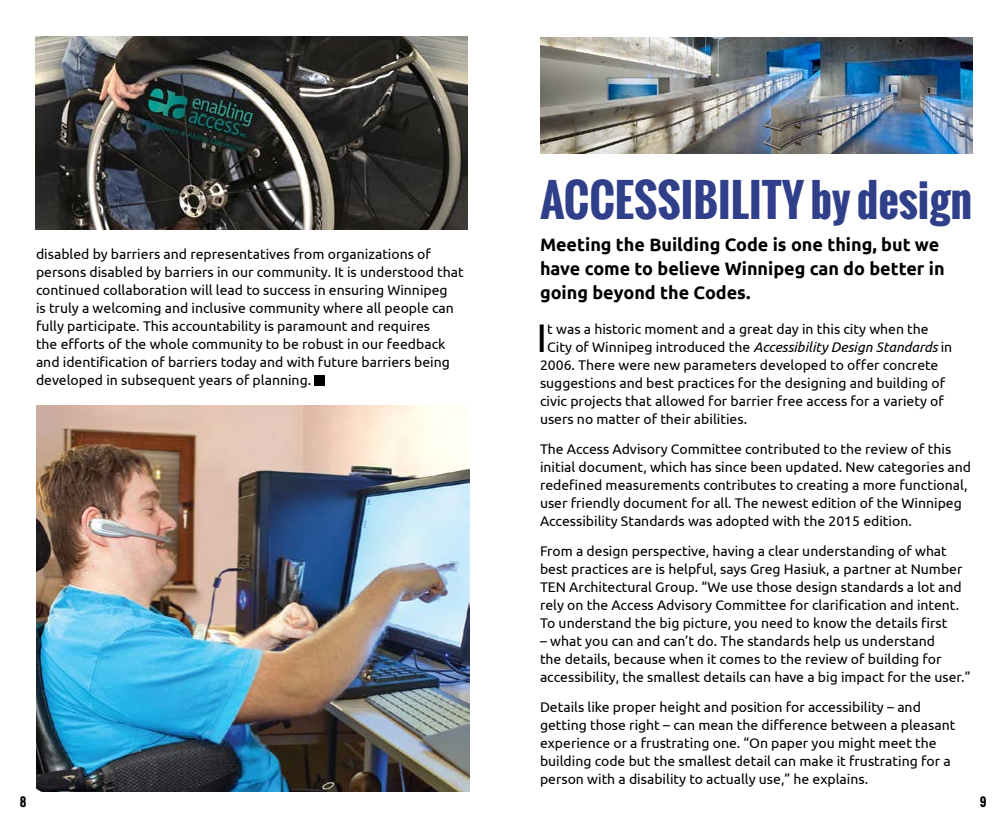
<style>
.page{position:relative;width:1008px;height:828px;background:#fff}
.page>*{position:absolute;margin:0;border:0;box-sizing:border-box;transform-origin:0 0}
.t1{font:700 44.5px "Oswald";color:#2f3f89}
.body{font:40px "Ubuntu";color:#000}
.Pull_quote__black{font:700 18px/24px "Ubuntu";color:#000}
.body-2{font:14px/18px "Ubuntu";color:#000}
.t2{font:700 12px "Oswald";color:#000}
.s1{font-style:italic}
</style>
<div class="page">
<div style="left:314px;top:375px;width:11px;height:11px;background:#000"></div>
<img style="left:36px;top:37px;width:432px;height:193px">
<img style="left:36px;top:405px;width:433px;height:387px">
<img style="left:540px;top:37px;width:433px;height:117px">
<p class="body-2" style="left:36px;top:244px;width:429px">disabled by barriers and representatives from organizations of persons disabled by barriers in our community. It is understood that continued collaboration will lead to success in ensuring Winnipeg<br>is truly a welcoming and inclusive community where all people can fully participate. This accountability is paramount and requires<br>the efforts of the whole community to be robust in our feedback and identification of barriers today and with future barriers being developed in subsequent years of planning.</p>
<p class="t1" style="left:540px;top:167px;width:434px">ACCESSIBILITY by design</p>
<p class="Pull_quote__black" style="left:540px;top:232px;width:406px">Meeting the Building Code is one thing, but we have come to believe Winnipeg can do better in going beyond the Codes.</p>
<p class="body" style="left:537px;top:314px;width:12px">I</p>
<p class="body-2" style="left:547px;top:320px;width:383px">t was a historic moment and a great day in this city when the</p>
<p class="body-2" style="left:547px;top:338px;width:407px">City of Winnipeg introduced the <span class="s1">Accessibility Design Standards</span> in</p>
<p class="body-2" style="left:540px;top:356px;width:400px">2006. There were new parameters developed to offer concrete</p>
<p class="body-2" style="left:540px;top:374px;width:407px">suggestions and best practices for the designing and building of</p>
<p class="body-2" style="left:540px;top:392px;width:405px">civic projects that allowed for barrier free access for a variety of</p>
<p class="body-2" style="left:540px;top:410px;width:209px">users no matter of their abilities.</p>
<p class="body-2" style="left:540px;top:440px;width:433px">The Access Advisory Committee contributed to the review of this initial document, which has since been updated. New categories and redefined measurements contributes to creating a more functional, user friendly document for all. The newest edition of the Winnipeg Accessibility Standards was adopted with the 2015 edition.</p>
<p class="body-2" style="left:540px;top:542px;width:424px">From a design perspective, having a clear understanding of what best practices are is helpful, says Greg Hasiuk, a partner at Number TEN Architectural Group. “We use those design standards a lot and rely on the Access Advisory Committee for clarification and intent.<br>To understand the big picture, you need to know the details first</p>
<p class="body-2" style="left:540px;top:632px;width:432px">– what you can and can’t do. The standards help us understand<br>the details, because when it comes to the review of building for accessibility, the smallest details can have a big impact for the user.”</p>
<p class="body-2" style="left:540px;top:698px;width:417px">Details like proper height and position for accessibility – and getting those right – can mean the difference between a pleasant experience or a frustrating one. “On paper you might meet the building code but the smallest detail can make it frustrating for a person with a disability to actually use,” he explains.</p>
<p class="t2" style="left:20px;top:793px;width:8px">8</p>
<p class="t2" style="left:980px;top:793px;width:8px">9</p>
</div>
